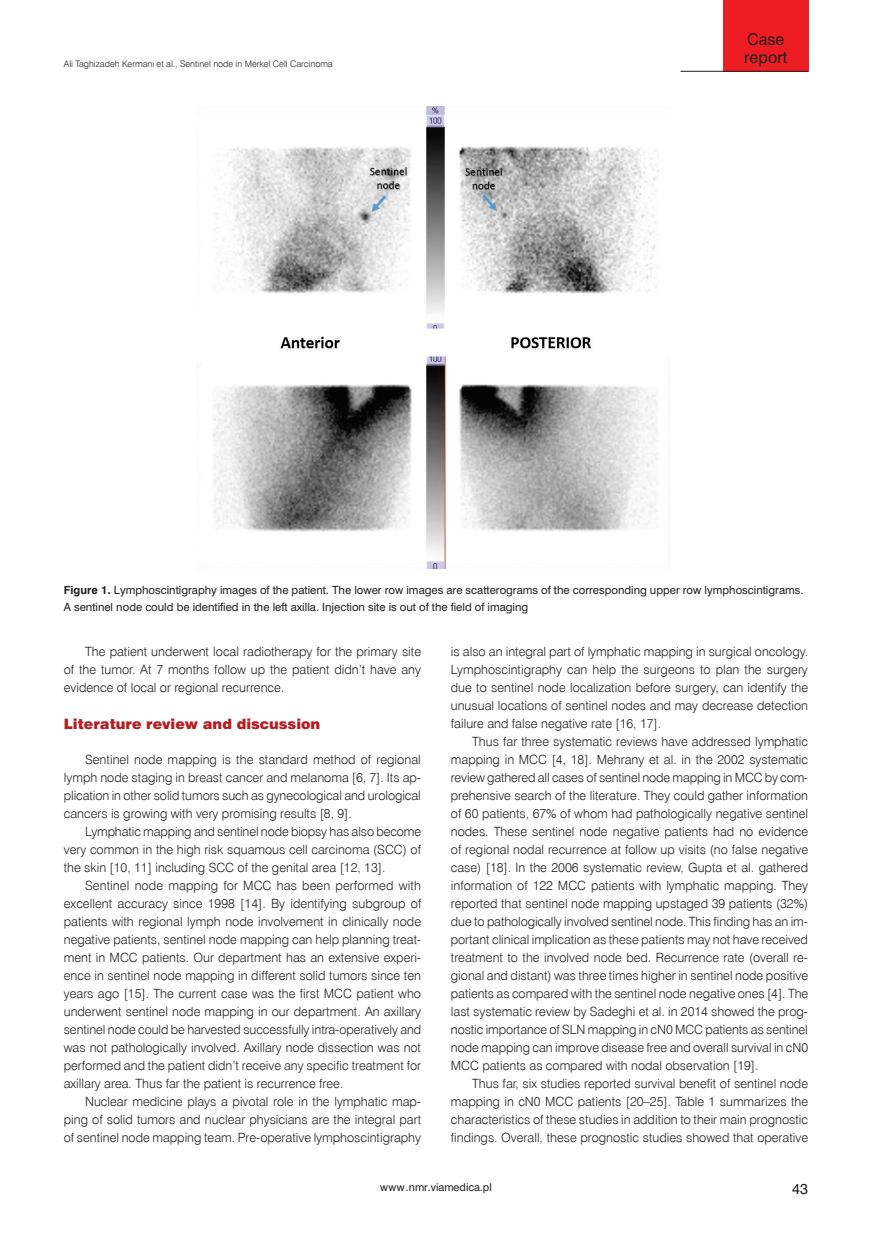
<style>
.page{position:relative;width:872px;height:1234px;background:#fff}
.page>*{position:absolute;margin:0;border:0;box-sizing:border-box;transform-origin:0 0}
.t1{font:15px/18px "Swis 721 PL";color:#231f20}
._05_-_Śródtytuł_1__r{font:14.25px "Swis 721 Blk EU";color:#b61c20}
.t2{font:13.5px "Swis 721 PL";color:#231f20}
._04_-_Tekst{font:12.75px/18px "Swis 721 Lt EU";color:#231f20;text-align:justify}
.t3{font:10.5px/16.5px "Swis 721 PL";color:#231f20}
.t4{font:10.05px "Swis 721 PL";color:#231f20}
.t5{font:9px "Swis 721 Lt EU";color:#231f20}
.s1{font-weight:700}
</style>
<div class="page">
<div style="left:723px;top:0;width:85px;height:71px;background:#ee1d23"></div>
<hr style="left:680px;top:71px;width:128px;height:1px;background:#231f20">
<img style="left:212px;top:106px;width:447px;height:462px">
<p class="t5" style="left:64px;top:58px;width:270px">Ali Taghizadeh Kermani et al., Sentinel node in Merkel Cell Carcinoma</p>
<p class="t1" style="left:744px;top:30px;width:45px">Case report</p>
<p class="t3" style="left:64px;top:582px;width:741px"><span class="s1">Figure 1.</span> Lymphoscintigraphy images of the patient. The lower row images are scatterograms of the corresponding upper row lymphoscintigrams.<br>A sentinel node could be identified in the left axilla. Injection site is out of the field of imaging</p>
<p class="_04_-_Tekst" style="left:64px;top:642px;width:359px;text-indent:21px">The patient underwent local radiotherapy for the primary site of the tumor. At 7 months follow up the patient didn’t have any evidence of local or regional recurrence.</p>
<p class="_05_-_Śródtytuł_1__r" style="left:64px;top:714px;width:258px">Literature review and discussion</p>
<p class="_04_-_Tekst" style="left:64px;top:750px;width:359px;text-indent:21px">Sentinel node mapping is the standard method of regional lymph node staging in breast cancer and melanoma [6, 7]. Its ap&shy;plication in other solid tumors such as gynecological and urological cancers is growing with very promising results [8, 9].</p>
<p class="_04_-_Tekst" style="left:64px;top:822px;width:359px;text-indent:21px">Lymphatic mapping and sentinel node biopsy has also become very common in the high risk squamous cell carcinoma (SCC) of the skin [10, 11] including SCC of the genital area [12, 13].</p>
<p class="_04_-_Tekst" style="left:64px;top:876px;width:359px;text-indent:21px">Sentinel node mapping for MCC has been performed with excellent accuracy since 1998 [14]. By identifying subgroup of patients with regional lymph node involvement in clinically node negative patients, sentinel node mapping can help planning treat&shy;ment in MCC patients. Our department has an extensive experi&shy;ence in sentinel node mapping in different solid tumors since ten years ago [15]. The current case was the first MCC patient who underwent sentinel node mapping in our department. An axillary sentinel node could be harvested successfully intra-operatively and was not pathologically involved. Axillary node dissection was not performed and the patient didn’t receive any specific treatment for axillary area. Thus far the patient is recurrence free.</p>
<p class="_04_-_Tekst" style="left:64px;top:1092px;width:359px;text-indent:21px">Nuclear medicine plays a pivotal role in the lymphatic map&shy;ping of solid tumors and nuclear physicians are the integral part of sentinel node mapping team. Pre-operative lymphoscintigraphy</p>
<p class="_04_-_Tekst" style="left:451px;top:642px;width:359px">is also an integral part of lymphatic mapping in surgical oncology.<br>Lymphoscintigraphy can help the surgeons to plan the surgery due to sentinel node localization before surgery, can identify the unusual locations of sentinel nodes and may decrease detection failure and false negative rate [16, 17].</p>
<p class="_04_-_Tekst" style="left:451px;top:732px;width:359px;text-indent:21px">Thus far three systematic reviews have addressed lymphatic mapping in MCC [4, 18]. Mehrany et al. in the 2002 systematic review gathered all cases of sentinel node mapping in MCC by com&shy;prehensive search of the literature. They could gather information of 60 patients, 67% of whom had pathologically negative sentinel nodes. These sentinel node negative patients had no evidence of regional nodal recurrence at follow up visits (no false negative case) [18]. In the 2006 systematic review, Gupta et al. gathered information of 122 MCC patients with lymphatic mapping. They reported that sentinel node mapping upstaged 39 patients (32%) due to pathologically involved sentinel node. This finding has an im&shy;portant clinical implication as these patients may not have received treatment to the involved node bed. Recurrence rate (overall re&shy;gional and distant) was three times higher in sentinel node positive patients as compared with the sentinel node negative ones [4]. The last systematic review by Sadeghi et al. in 2014 showed the prog&shy;nostic importance of SLN mapping in cN0 MCC patients as sentinel node mapping can improve disease free and overall survival in cN0<br>MCC patients as compared with nodal observation [19].</p>
<p class="_04_-_Tekst" style="left:451px;top:1074px;width:359px;text-indent:21px">Thus far, six studies reported survival benefit of sentinel node mapping in cN0 MCC patients [20–25]. Table 1 summarizes the characteristics of these studies in addition to their main prognostic findings. Overall, these prognostic studies showed that operative</p>
<p class="t4" style="left:380px;top:1180px;width:113px">www.nmr.viamedica.pl</p>
<p class="t2" style="left:792px;top:1179px;width:17px">43</p>
</div>
